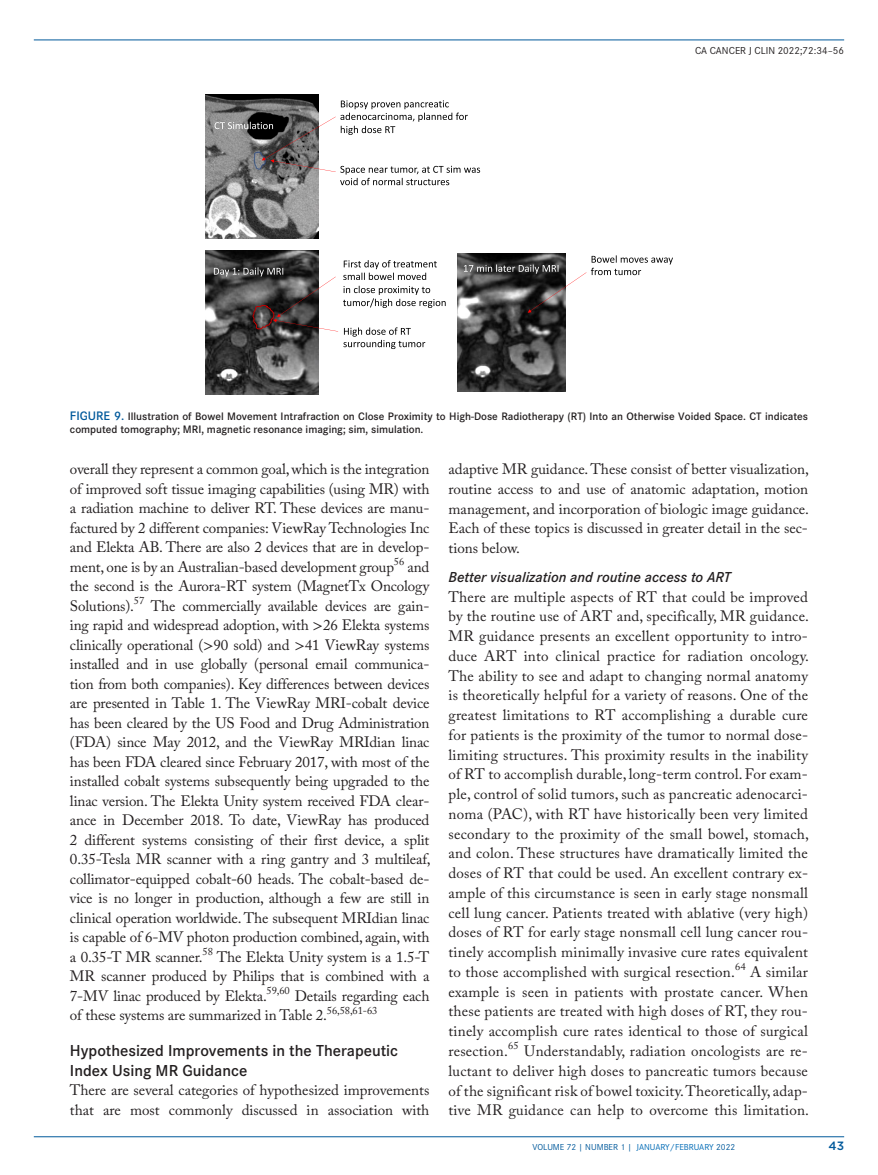
<style>
.page{position:relative;width:878px;height:1175px;background:#fff}
.page>*{position:absolute;margin:0;border:0;box-sizing:border-box;transform-origin:0 0}
.t1{font:600 16.5px/19.5px "Corporate S";color:#231f20}
.t2{font:15px/19.8px "Adobe Caslon Pro";color:#231f20;text-align:justify}
.t3{font:italic 600 15px "Corporate S";color:#231f20}
.t4{font:500 12px "Gotham";color:#00599b}
.t5{font:600 11.25px/12.8px "Corporate S";color:#231f20}
.t6{font:10.5px "Corporate S";color:#231f20}
.t7{font:10.5px "Adobe Caslon Pro";letter-spacing:-.01em;color:#231f20}
.t8{font:9px "Corporate S";color:#00599b}
.s1{font-size:12.75px;color:#00599b}
.s2{font-family:"STIX"}
.s3{color:#006bb6}
</style>
<div class="page">
<hr style="left:34px;top:40px;width:810px;height:1px;background:#00599b">
<hr style="left:34px;top:1136px;width:810px;height:1px;background:#00599b">
<img style="left:457px;top:253px;width:109px;height:138px">
<img style="left:205px;top:250px;width:113px;height:144px">
<img style="left:205px;top:95px;width:113px;height:144px">
<svg style="left:214px;top:100px;width:266px;height:85px"></svg>
<svg style="left:464px;top:255px;width:209px;height:58px"></svg>
<svg style="left:214px;top:260px;width:231px;height:89px"></svg>
<p class="t6" style="left:695px;top:44px;width:151px">CA CANCER J CLIN 2022;72:34–56</p>
<p class="t5" style="left:70px;top:410px;width:739px"><span class="s1">FIGURE 9.</span> Illustration of Bowel Movement Intrafraction on Close Proximity to High-Dose Radiotherapy (RT) Into an Otherwise Voided Space. CT indicates computed tomography; MRI, magnetic resonance imaging; sim, simulation.</p>
<p class="t2" style="left:70px;top:459px;width:361px">overall they represent a common goal, which is the integration of improved soft tissue imaging capabilities (using MR) with a radiation machine to deliver RT. These devices are manu&shy;factured by 2 different companies: ViewRay Technologies Inc and Elekta AB. There are also 2 devices that are in develop&shy;ment, one is by an Australian-based development group</p>
<p class="t7" style="left:394px;top:555px;width:12px">56</p>
<p class="t2" style="left:70px;top:556px;width:361px;text-indent:337px">and the second is the Aurora-RT system (MagnetTx Oncology Solutions).</p>
<p class="t7" style="left:134px;top:594px;width:12px">57</p>
<p class="t2" style="left:70px;top:595px;width:362px;text-indent:81px">The commercially available devices are gain&shy;ing rapid and widespread adoption, with <span class="s2">&gt;</span>26 Elekta systems clinically operational (<span class="s2">&gt;</span>90 sold) and <span class="s2">&gt;</span>41 ViewRay systems installed and in use globally (personal email communica&shy;tion from both companies). Key differences between devices are presented in Table 1. The ViewRay MRI-cobalt device has been cleared by the US Food and Drug Administration (FDA) since May 2012, and the ViewRay MRIdian linac has been FDA cleared since February 2017, with most of the installed cobalt systems subsequently being upgraded to the linac version. The Elekta Unity system received FDA clear&shy;ance in December 2018. To date, ViewRay has produced 2 different systems consisting of their first device, a split 0.35-Tesla MR scanner with a ring gantry and 3 multileaf, collimator-equipped cobalt-60 heads. The cobalt-based de&shy;vice is no longer in production, although a few are still in clinical operation worldwide. The subsequent MRIdian linac is capable of 6-MV photon production combined, again, with a 0.35-T MR scanner.<sup>58</sup> The Elekta Unity system is a 1.5-T MR scanner produced by Philips that is combined with a 7-MV linac produced by Elekta.<sup>59,60</sup> Details regarding each of these systems are summarized in Table 2.</p>
<p class="t7" style="left:327px;top:1003px;width:52px">56,58,61-63</p>
<p class="t1" style="left:70px;top:1041px;width:330px">Hypothesized Improvements in the Therapeutic<br>Index Using MR Guidance</p>
<p class="t2" style="left:70px;top:1080px;width:361px">There are several categories of hypothesized improvements that are most commonly discussed in association with</p>
<p class="t2" style="left:448px;top:459px;width:362px">adaptive MR guidance. These consist of better visualization, routine access to and use of anatomic adaptation, motion management, and incorporation of biologic image guidance.<br>Each of these topics is discussed in greater detail in the sec&shy;tions below.</p>
<p class="t3" style="left:448px;top:568px;width:284px">Better visualization and routine access to ART</p>
<p class="t2" style="left:448px;top:586px;width:362px">There are multiple aspects of RT that could be improved by the routine use of ART and, specifically, MR guidance.<br>MR guidance presents an excellent opportunity to intro&shy;duce ART into clinical practice for radiation oncology.<br>The ability to see and adapt to changing normal anatomy is theoretically helpful for a variety of reasons. One of the greatest limitations to RT accomplishing a durable cure for patients is the proximity of the tumor to normal dose&shy;limiting structures. This proximity results in the inability of RT to accomplish durable, long-term control. For exam&shy;ple, control of solid tumors, such as pancreatic adenocarci&shy;noma (PAC), with RT have historically been very limited secondary to the proximity of the small bowel, stomach, and colon. These structures have dramatically limited the doses of RT that could be used. An excellent contrary ex&shy;ample of this circumstance is seen in early stage nonsmall cell lung cancer. Patients treated with ablative (very high) doses of RT for early stage nonsmall cell lung cancer rou&shy;tinely accomplish minimally invasive cure rates equivalent to those accomplished with surgical resection.<sup>64</sup> A similar example is seen in patients with prostate cancer. When these patients are treated with high doses of RT, they rou&shy;tinely accomplish cure rates identical to those of surgical resection.<sup>65</sup> Understandably, radiation oncologists are re&shy;luctant to deliver high doses to pancreatic tumors because of the significant risk of bowel toxicity. Theoretically, adap&shy;tive MR guidance can help to overcome this limitation.</p>
<p class="t8" style="left:532px;top:1141px;width:204px">VOLUME 72 | NUMBER 1 | <span class="s3">JANUARY/FEBRUARY</span> 2022</p>
<p class="t4" style="left:828px;top:1138px;width:17px">43</p>
</div>
